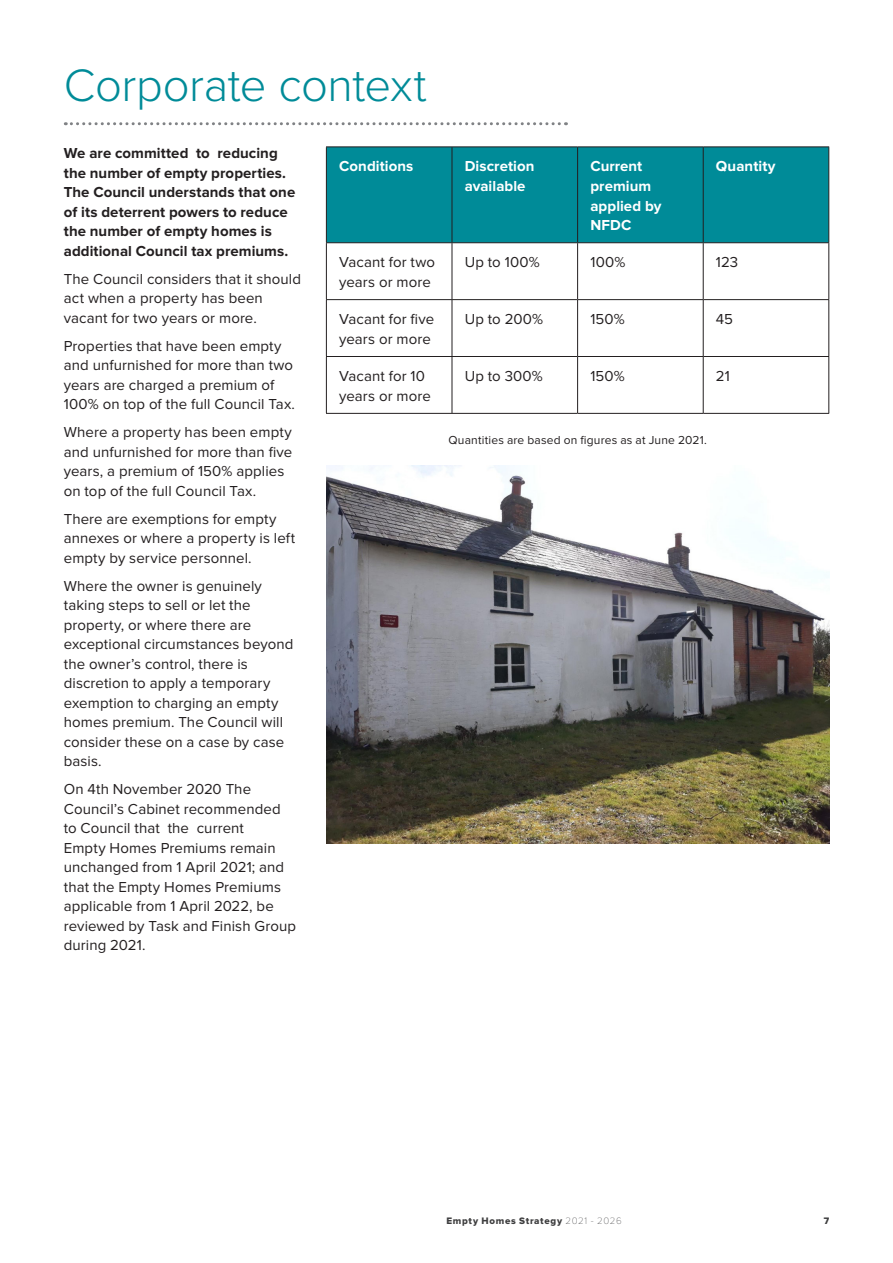
<style>
.page{position:relative;width:893px;height:1263px;background:#fff}
.page>*{position:absolute;margin:0;border:0;box-sizing:border-box;transform-origin:0 0}
.t1{font:300 47.1px "Proxima Nova";letter-spacing:-.01em;color:#008b98}
.t2{font:15px/19.5px "Proxima Nova";letter-spacing:.005em;color:#231f20}
.t3{font:700 15px/19.5px "Proxima Nova";letter-spacing:.005em;color:#231f20}
.t4{font:700 15px/19.5px "Proxima Nova";letter-spacing:.005em;color:#fff}
.t5{font:12px "Proxima Nova";letter-spacing:.015em;color:#231f20}
.t6{font:9.75px "Proxima Nova Extrabld";letter-spacing:.07em;color:#3e3e3f}
.s1{font-family:"Proxima Nova T";font-weight:100}
</style>
<div class="page">
<svg style="left:65px;top:122px;width:501px;height:3px"></svg>
<div style="left:327px;top:147px;width:501px;height:95px;background:#008b98"></div>
<hr style="left:326px;top:146px;width:126px;height:1px;background:#231f20">
<hr style="left:326px;top:147px;width:1px;height:95px;background:#231f20">
<hr style="left:452px;top:146px;width:126px;height:1px;background:#231f20">
<hr style="left:452px;top:147px;width:1px;height:95px;background:#231f20">
<hr style="left:578px;top:146px;width:125px;height:1px;background:#231f20">
<hr style="left:577px;top:147px;width:1px;height:95px;background:#231f20">
<hr style="left:703px;top:146px;width:126px;height:1px;background:#231f20">
<hr style="left:703px;top:147px;width:1px;height:95px;background:#231f20">
<hr style="left:828px;top:147px;width:1px;height:95px;background:#231f20">
<hr style="left:326px;top:242px;width:126px;height:1px;background:#231f20">
<hr style="left:326px;top:243px;width:1px;height:56px;background:#231f20">
<hr style="left:452px;top:242px;width:126px;height:1px;background:#231f20">
<hr style="left:452px;top:243px;width:1px;height:56px;background:#231f20">
<hr style="left:578px;top:242px;width:125px;height:1px;background:#231f20">
<hr style="left:577px;top:243px;width:1px;height:56px;background:#231f20">
<hr style="left:703px;top:242px;width:126px;height:1px;background:#231f20">
<hr style="left:703px;top:243px;width:1px;height:56px;background:#231f20">
<hr style="left:828px;top:243px;width:1px;height:56px;background:#231f20">
<hr style="left:326px;top:299px;width:126px;height:1px;background:#231f20">
<hr style="left:326px;top:300px;width:1px;height:56px;background:#231f20">
<hr style="left:452px;top:299px;width:126px;height:1px;background:#231f20">
<hr style="left:452px;top:300px;width:1px;height:56px;background:#231f20">
<hr style="left:578px;top:299px;width:125px;height:1px;background:#231f20">
<hr style="left:577px;top:300px;width:1px;height:56px;background:#231f20">
<hr style="left:703px;top:299px;width:126px;height:1px;background:#231f20">
<hr style="left:703px;top:300px;width:1px;height:56px;background:#231f20">
<hr style="left:828px;top:300px;width:1px;height:56px;background:#231f20">
<hr style="left:326px;top:356px;width:126px;height:1px;background:#231f20">
<hr style="left:326px;top:357px;width:1px;height:56px;background:#231f20">
<hr style="left:452px;top:356px;width:126px;height:1px;background:#231f20">
<hr style="left:452px;top:357px;width:1px;height:56px;background:#231f20">
<hr style="left:578px;top:356px;width:125px;height:1px;background:#231f20">
<hr style="left:577px;top:357px;width:1px;height:56px;background:#231f20">
<hr style="left:703px;top:356px;width:126px;height:1px;background:#231f20">
<hr style="left:703px;top:357px;width:1px;height:56px;background:#231f20">
<hr style="left:828px;top:357px;width:1px;height:56px;background:#231f20">
<hr style="left:326px;top:413px;width:126px;height:1px;background:#231f20">
<hr style="left:452px;top:413px;width:126px;height:1px;background:#231f20">
<hr style="left:578px;top:413px;width:125px;height:1px;background:#231f20">
<hr style="left:703px;top:413px;width:126px;height:1px;background:#231f20">
<img style="left:326px;top:466px;width:503px;height:377px">
<p class="t1" style="left:64px;top:57px;width:365px">Corporate context</p>
<p class="t3" style="left:64px;top:144px;width:233px">We are committed to reducing the number of empty properties.<br>The Council understands that one of its deterrent powers to reduce the number of empty homes is additional Council tax premiums.</p>
<p class="t2" style="left:64px;top:270px;width:239px">The Council considers that it should act when a property has been vacant for two years or more.</p>
<p class="t2" style="left:64px;top:337px;width:233px">Properties that have been empty and unfurnished for more than two years are charged a premium of<br>100% on top of the full Council Tax.</p>
<p class="t2" style="left:64px;top:423px;width:230px">Where a property has been empty and unfurnished for more than five years, a premium of 150% applies on top of the full Council Tax.</p>
<p class="t2" style="left:64px;top:510px;width:233px">There are exemptions for empty annexes or where a property is left empty by service personnel.</p>
<p class="t2" style="left:64px;top:577px;width:231px">Where the owner is genuinely taking steps to sell or let the property, or where there are exceptional circumstances beyond the owner’s control, there is discretion to apply a temporary exemption to charging an empty homes premium. The Council will consider these on a case by case basis.</p>
<p class="t2" style="left:64px;top:780px;width:234px">On 4th November 2020 The<br>Council’s Cabinet recommended to Council that the current<br>Empty Homes Premiums remain unchanged from 1 April 2021; and that the Empty Homes Premiums applicable from 1 April 2022, be reviewed by Task and Finish Group during 2021.</p>
<p class="t4" style="left:339px;top:158px;width:76px">Conditions</p>
<p class="t4" style="left:465px;top:158px;width:71px">Discretion available</p>
<p class="t4" style="left:590px;top:158px;width:73px">Current premium applied by<br>NFDC</p>
<p class="t4" style="left:716px;top:158px;width:61px">Quantity</p>
<p class="t2" style="left:339px;top:253px;width:98px">Vacant for two years or more</p>
<p class="t2" style="left:465px;top:253px;width:76px">Up to 100%</p>
<p class="t2" style="left:590px;top:253px;width:37px">100%</p>
<p class="t2" style="left:716px;top:253px;width:24px">123</p>
<p class="t2" style="left:339px;top:310px;width:97px">Vacant for five years or more</p>
<p class="t2" style="left:465px;top:310px;width:80px">Up to 200%</p>
<p class="t2" style="left:590px;top:310px;width:36px">150%</p>
<p class="t2" style="left:716px;top:310px;width:19px">45</p>
<p class="t2" style="left:339px;top:367px;width:93px">Vacant for 10 years or more</p>
<p class="t2" style="left:465px;top:367px;width:80px">Up to 300%</p>
<p class="t2" style="left:590px;top:367px;width:36px">150%</p>
<p class="t2" style="left:716px;top:367px;width:16px">21</p>
<p class="t5" style="left:448px;top:434px;width:260px">Quantities are based on figures as at June 2021.</p>
<p class="t6" style="left:446px;top:1215px;width:177px">Empty Homes Strategy <span class="s1">2021 - 2026</span></p>
<p class="t6" style="left:824px;top:1215px;width:7px">7</p>
</div>
